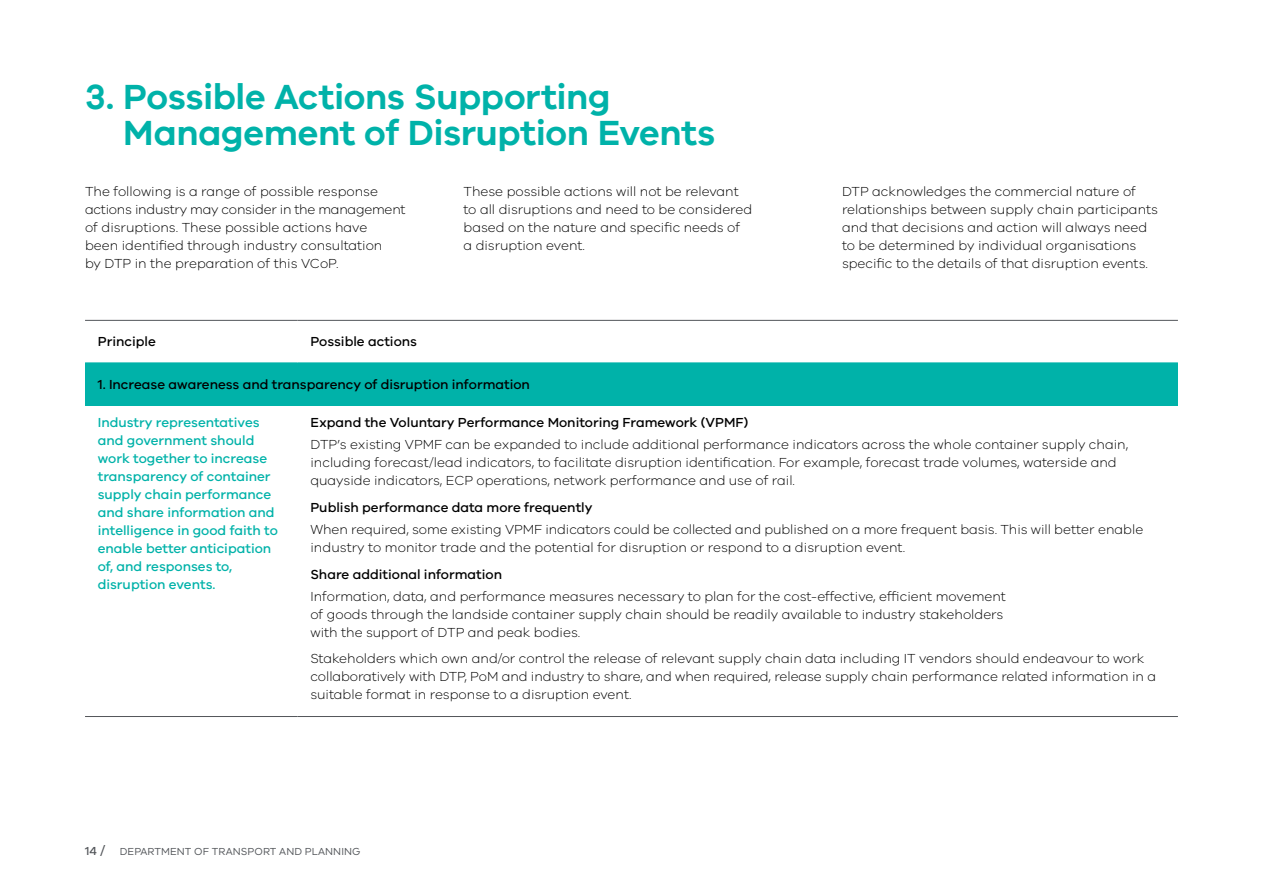
<style>
.page{position:relative;width:1263px;height:893px;background:#fff}
.page>*{position:absolute;margin:0;border:0;box-sizing:border-box;transform-origin:0 0}
.t1{font:600 36px/36px "VIC";letter-spacing:-.01em;color:#00b2a9}
.t2{font:300 13.5px/18px "VIC";color:#000}
.t3{font:500 13.5px/18px "VIC";color:#00b2a9}
.t4{font:500 13.5px "VIC";color:#000}
.t5{font:10.5px "VIC";letter-spacing:.01em;color:#53565a}
.s1{font-weight:500;font-size:12px}
.s2{font-weight:500;font-size:13.5px}
</style>
<div class="page">
<div style="left:85px;top:363px;width:1093px;height:42px;background:#00b2a9"></div>
<hr style="left:85px;top:320px;width:213px;height:1px;background:#53565a">
<hr style="left:298px;top:320px;width:880px;height:1px;background:#53565a">
<hr style="left:85px;top:716px;width:213px;height:1px;background:#53565a">
<hr style="left:298px;top:716px;width:880px;height:1px;background:#53565a">
<hr style="left:85px;top:362px;width:213px;height:1px;background:#00b2a9">
<hr style="left:298px;top:362px;width:880px;height:1px;background:#00b2a9">
<h1 class="t1" style="left:123px;top:78px;width:593px;text-indent:-38px">3. Possible Actions Supporting<br>Management of Disruption Events</h1>
<p class="t2" style="left:85px;top:182px;width:322px">The following is a range of possible response actions industry may consider in the management of disruptions. These possible actions have<br>been identified through industry consultation<br>by DTP in the preparation of this VCoP.</p>
<p class="t2" style="left:463px;top:182px;width:290px">These possible actions will not be relevant to all disruptions and need to be considered based on the nature and specific needs of a disruption event.</p>
<p class="t2" style="left:842px;top:182px;width:317px">DTP acknowledges the commercial nature of relationships between supply chain participants and that decisions and action will always need to be determined by individual organisations specific to the details of that disruption events.</p>
<p class="t4" style="left:98px;top:333px;width:60px">Principle</p>
<p class="t4" style="left:310px;top:333px;width:108px">Possible actions</p>
<p class="t4" style="left:98px;top:376px;width:434px">1. Increase awareness and transparency of disruption information</p>
<p class="t3" style="left:98px;top:413px;width:182px">Industry representatives and government should work together to increase transparency of container supply chain performance and share information and intelligence in good faith to enable better anticipation of, and responses to, disruption events.</p>
<p class="t4" style="left:310px;top:414px;width:439px">Expand the Voluntary Performance Monitoring Framework (VPMF)</p>
<p class="t2" style="left:310px;top:435px;width:819px">DTP’s existing VPMF can be expanded to include additional performance indicators across the whole container supply chain, including forecast/lead indicators, to facilitate disruption identification. For example, forecast trade volumes, waterside and quayside indicators, ECP operations, network performance and use of rail.</p>
<p class="t4" style="left:310px;top:499px;width:284px">Publish performance data more frequently</p>
<p class="t2" style="left:310px;top:520px;width:834px">When required, some existing VPMF indicators could be collected and published on a more frequent basis. This will better enable industry to monitor trade and the potential for disruption or respond to a disruption event.</p>
<p class="t4" style="left:310px;top:566px;width:193px">Share additional information</p>
<p class="t2" style="left:310px;top:587px;width:697px">Information, data, and performance measures necessary to plan for the cost-effective, efficient movement of goods through the landside container supply chain should be readily available to industry stakeholders with the support of DTP and peak bodies.</p>
<p class="t2" style="left:310px;top:649px;width:847px">Stakeholders which own and/or control the release of relevant supply chain data including IT vendors should endeavour to work collaboratively with DTP, PoM and industry to share, and when required, release supply chain performance related information in a suitable format in response to a disruption event.</p>
<p class="t5" style="left:85px;top:845px;width:277px"><span class="s1">14</span> <span class="s2">/</span> DEPARTMENT OF TRANSPORT AND PLANNING</p>
</div>
